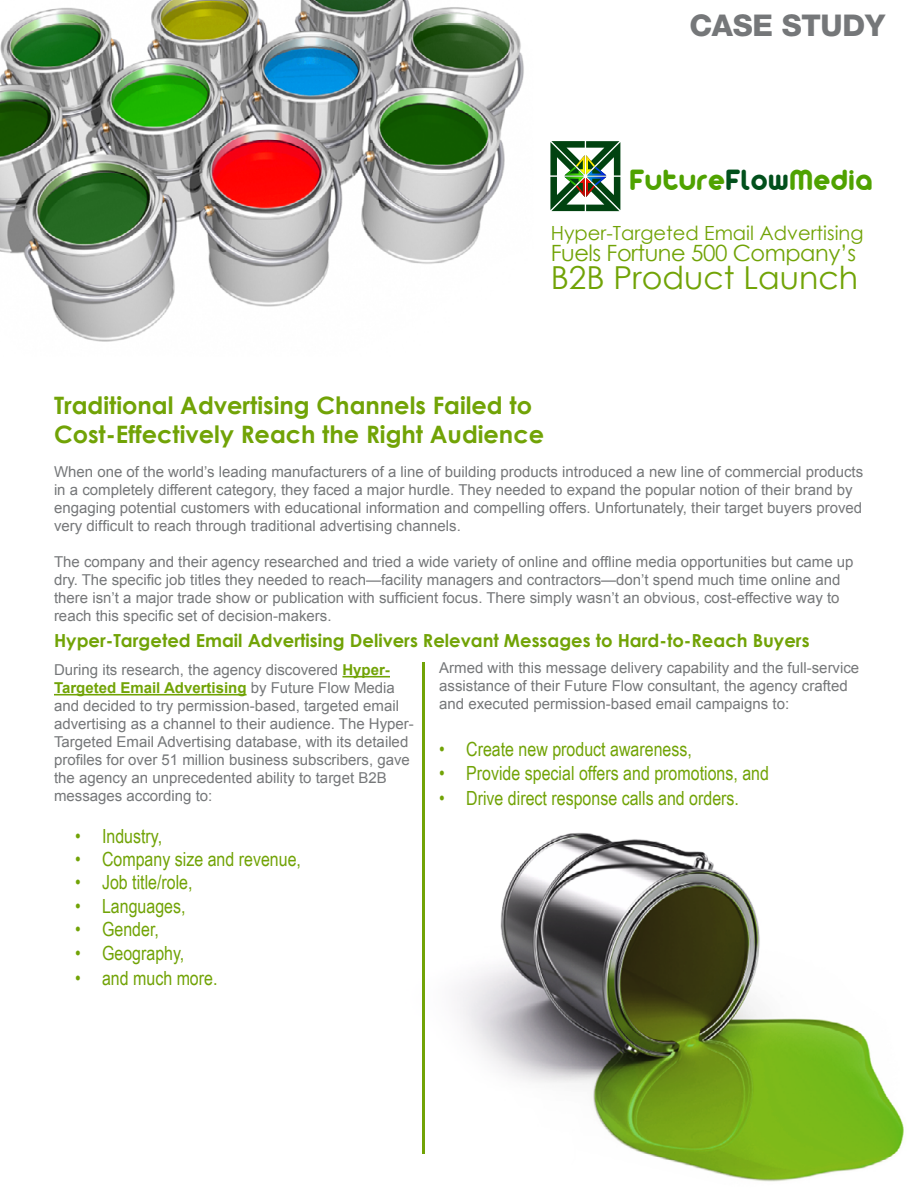
<style>
.page{position:relative;width:918px;height:1188px;background:#fff}
.page>*{position:absolute;margin:0;border:0;box-sizing:border-box;transform-origin:0 0}
.t1{font:31.8px "Arista 2.0";letter-spacing:.02em;color:#4fa200}
.t2{font:31.65px "Century Gothic";color:#71a306}
.t3{font:800 30px "Helvetica Neue";letter-spacing:-.01em;color:#757779}
.t4{font:700 24px/28.8px "Century Gothic";color:#71a306}
.t5{font:22.5px "Century Gothic";letter-spacing:-.02em;color:#71a306}
.t6{font:19.5px "Arial Narrow";color:#71a306}
.t7{font:19.5px "Century Gothic";color:#71a306}
.t8{font:700 18px "Century Gothic";color:#71a306}
.t9{font:15px/18px "Arial";color:#757779}
.s1{color:#02501c}
.s2{font-weight:700;color:#71a306}
</style>
<div class="page">
<img style="left:0;top:0;width:524px;height:342px">
<img style="left:457px;top:833px;width:447px;height:349px">
<hr style="left:342px;top:676px;width:48px;height:1px;background:#71a306">
<hr style="left:54px;top:694px;width:193px;height:1px;background:#71a306">
<hr style="left:422px;top:662px;width:3px;height:492px;background:#71a306">
<svg style="left:550px;top:141px;width:70px;height:70px"></svg>
<h3 class="t3" style="left:689px;top:7px;width:197px">CASE STUDY</h3>
<h1 class="t1" style="left:630px;top:160px;width:244px">Future<span class="s1">Flow</span>Media</h1>
<h3 class="t7" style="left:551px;top:220px;width:314px">Hyper-Targeted Email Advertising</h3>
<h3 class="t5" style="left:551px;top:237px;width:307px">Fuels Fortune 500 Company’s</h3>
<h2 class="t2" style="left:551px;top:256px;width:309px">B2B Product Launch</h2>
<h3 class="t4" style="left:54px;top:390px;width:492px">Traditional Advertising Channels Failed to<br>Cost-Effectively Reach the Right Audience</h3>
<p class="t9" style="left:54px;top:463px;width:811px">When one of the world’s leading manufacturers of a line of building products introduced a new line of commercial products in a completely different category, they faced a major hurdle. They needed to expand the popular notion of their brand by engaging potential customers with educational information and compelling offers. Unfortunately, their target buyers proved very difficult to reach through traditional advertising channels.</p>
<p class="t9" style="left:54px;top:553px;width:801px">The company and their agency researched and tried a wide variety of online and offline media opportunities but came up dry. The specific job titles they needed to reach—facility managers and contractors—don’t spend much time online and there isn’t a major trade show or publication with sufficient focus. There simply wasn’t an obvious, cost-effective way to reach this specific set of decision-makers.</p>
<p class="t8" style="left:54px;top:627px;width:757px">Hyper-Targeted Email Advertising Delivers Relevant Messages to Hard-to-Reach Buyers</p>
<p class="t9" style="left:439px;top:659px;width:422px">Armed with this message delivery capability and the full-service assistance of their Future Flow consultant, the agency crafted and executed permission-based email campaigns to:</p>
<h3 class="t6" style="left:439px;top:735px;width:254px">• Create new product awareness,</h3>
<h3 class="t6" style="left:439px;top:758px;width:331px">• Provide special offers and promotions, and</h3>
<h3 class="t6" style="left:439px;top:784px;width:301px">• Drive direct response calls and orders.</h3>
<p class="t9" style="left:54px;top:661px;width:361px">During its research, the agency discovered <span class="s2">Hyper-Targeted Email Advertising</span> by Future Flow Media and decided to try permission-based, targeted email advertising as a channel to their audience. The Hyper-Targeted Email Advertising database, with its detailed profiles for over 51 million business subscribers, gave the agency an unprecedented ability to target B2B messages according to:</p>
<h3 class="t6" style="left:75px;top:821px;width:89px">• Industry,</h3>
<h3 class="t6" style="left:75px;top:845px;width:228px">• Company size and revenue,</h3>
<h3 class="t6" style="left:75px;top:868px;width:119px">• Job title/role,</h3>
<h3 class="t6" style="left:75px;top:892px;width:112px">• Languages,</h3>
<h3 class="t6" style="left:75px;top:915px;width:85px">• Gender,</h3>
<h3 class="t6" style="left:75px;top:938px;width:111px">• Geography,</h3>
<h3 class="t6" style="left:75px;top:964px;width:144px">• and much more.</h3>
</div>
